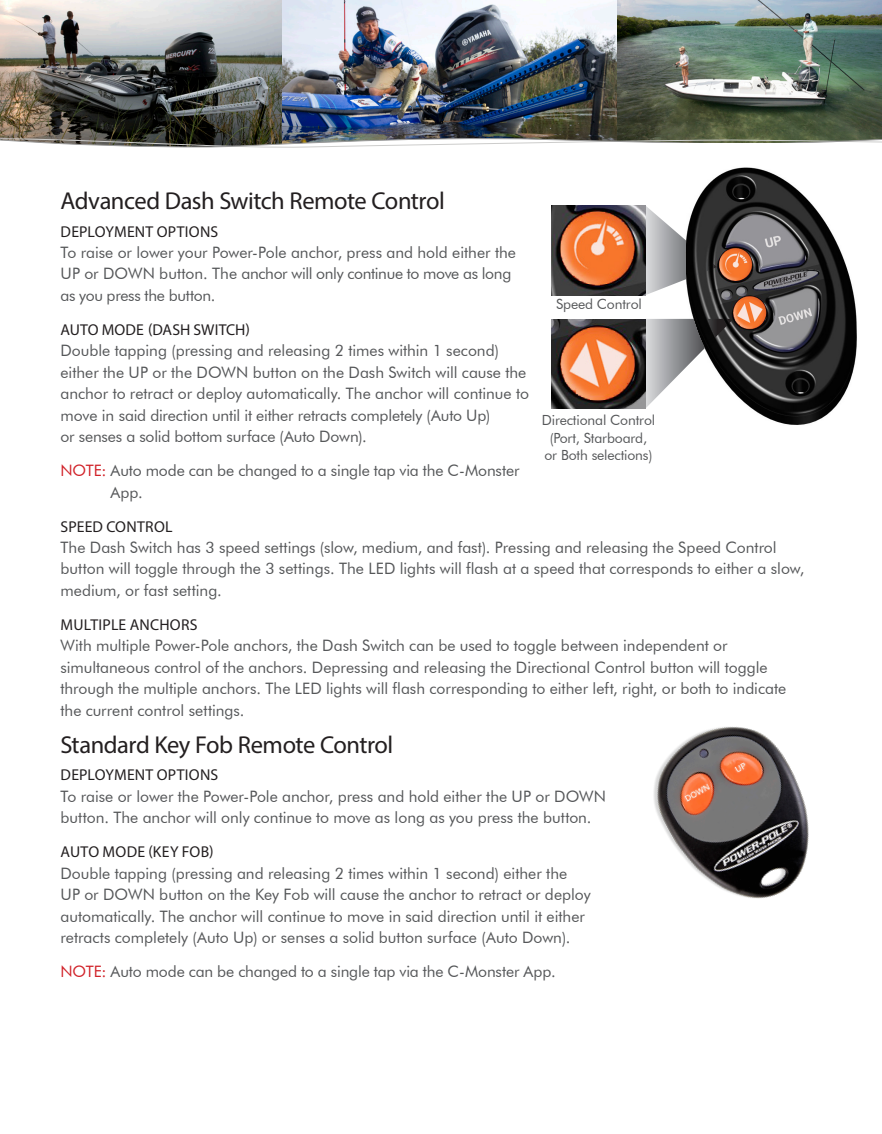
<style>
.page{position:relative;width:882px;height:1134px;background:#fff}
.page>*{position:absolute;margin:0;border:0;box-sizing:border-box;transform-origin:0 0}
.t1{font:24.5px "Myriad Pro";letter-spacing:-.02em;color:#231f20}
.t2{font:15.75px/21.3px "Futura BT";color:#555759}
.t3{font:14px/17.5px "Futura BT";letter-spacing:-.01em;color:#555759;text-align:center}
.s1{font-family:"Myriad Pro";color:#231f20}
.s2{color:#d1232a}
</style>
<div class="page">
<img style="left:616px;top:0;width:266px;height:133px">
<img style="left:282px;top:0;width:334px;height:133px">
<img style="left:0;top:0;width:282px;height:133px">
<img style="left:0;top:133px;width:882px;height:15px">
<img style="left:653px;top:726px;width:156px;height:173px">
<img style="left:658px;top:144px;width:209px;height:281px">
<svg style="left:646px;top:205px;width:71px;height:90px"></svg>
<svg style="left:646px;top:319px;width:88px;height:90px"></svg>
<img style="left:552px;top:205px;width:94px;height:90px">
<img style="left:552px;top:319px;width:94px;height:90px">
<p class="t1" style="left:60px;top:185px;width:386px">Advanced Dash Switch Remote Control</p>
<p class="t2" style="left:60px;top:220px;width:457px"><span class="s1">DEPLOYMENT OPTIONS<br></span>To raise or lower your Power-Pole anchor, press and hold either the UP or DOWN button. The anchor will only continue to move as long as you press the button.</p>
<p class="t2" style="left:60px;top:318px;width:470px"><span class="s1">AUTO MODE (DASH SWITCH)<br></span>Double tapping (pressing and releasing 2 times within 1 second) either the UP or the DOWN button on the Dash Switch will cause the anchor to retract or deploy automatically. The anchor will continue to move in said direction until it either retracts completely (Auto Up)<br>or senses a solid bottom surface (Auto Down).</p>
<p class="t2" style="left:111px;top:460px;width:411px;text-indent:-50px"><span class="s2">NOTE:</span> Auto mode can be changed to a single tap via the C-Monster<br>App.</p>
<p class="t2" style="left:60px;top:515px;width:745px"><span class="s1">SPEED CONTROL<br></span>The Dash Switch has 3 speed settings (slow, medium, and fast). Pressing and releasing the Speed Control button will toggle through the 3 settings. The LED lights will flash at a speed that corresponds to either a slow, medium, or fast setting.</p>
<p class="t2" style="left:60px;top:614px;width:727px"><span class="s1">MULTIPLE ANCHORS<br></span>With multiple Power-Pole anchors, the Dash Switch can be used to toggle between independent or simultaneous control of the anchors. Depressing and releasing the Directional Control button will toggle through the multiple anchors. The LED lights will flash corresponding to either left, right, or both to indicate the current control settings.</p>
<p class="t1" style="left:60px;top:729px;width:334px">Standard Key Fob Remote Control</p>
<p class="t2" style="left:60px;top:764px;width:547px"><span class="s1">DEPLOYMENT OPTIONS<br></span>To raise or lower the Power-Pole anchor, press and hold either the UP or DOWN button. The anchor will only continue to move as long as you press the button.</p>
<p class="t2" style="left:60px;top:841px;width:532px"><span class="s1">AUTO MODE (KEY FOB)<br></span>Double tapping (pressing and releasing 2 times within 1 second) either the UP or DOWN button on the Key Fob will cause the anchor to retract or deploy automatically. The anchor will continue to move in said direction until it either retracts completely (Auto Up) or senses a solid button surface (Auto Down).</p>
<p class="t2" style="left:60px;top:961px;width:497px"><span class="s2">NOTE:</span> Auto mode can be changed to a single tap via the C-Monster App.</p>
<p class="t3" style="left:556px;top:295px;width:87px">Speed Control</p>
<p class="t3" style="left:542px;top:411px;width:115px">Directional Control (Port, Starboard, or Both selections)</p>
</div>
